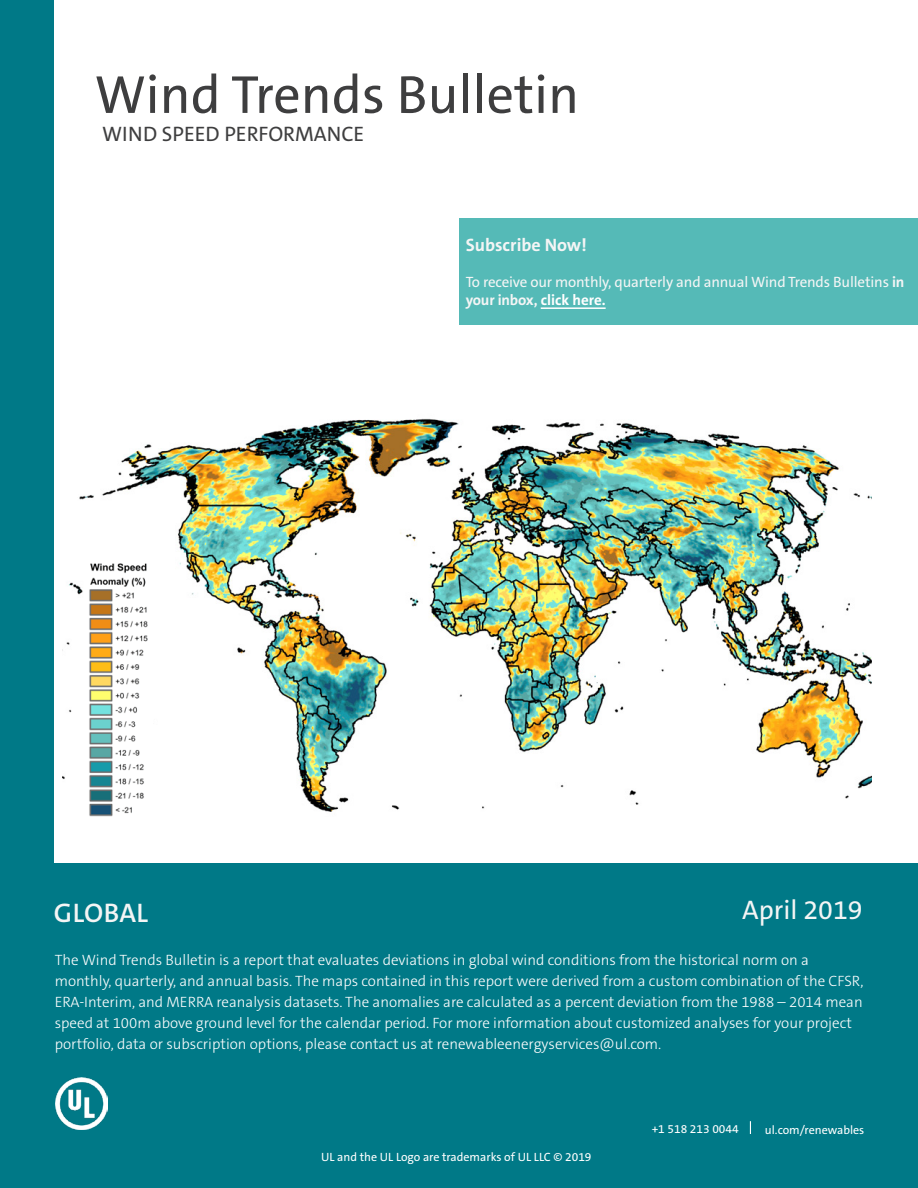
<style>
.page{position:relative;width:918px;height:1188px;background:#fff}
.page>*{position:absolute;margin:0;border:0;box-sizing:border-box;transform-origin:0 0}
.Title_of_Page{font:54px "The Sans C5";color:#3e3e3f}
.Headline{font:27px "The Sans C5";color:#f4f5f5}
.Headline-2{font:600 27px "The Sans C5";letter-spacing:.02em;color:#f4f5f5}
.t1{font:21px "The Sans C5";color:#3e3e3f}
.Headline-3{font:700 18px "The Sans C5";color:#f4f5f5}
.Body_Copy_90__Gray{font:300 15px/21px "The Sans C5";color:#fff}
.Headline-4{font:15px/18px "The Sans C5";letter-spacing:-.01em;color:#f4f5f5}
.t2{font:12px "The Sans C5";color:#fff}
.s1{font-weight:700}
.s2{font-weight:700;color:#fff}
</style>
<div class="page">
<div style="left:2px;top:864px;width:916px;height:324px;background:#007987"></div>
<div style="left:0;top:0;width:54px;height:1188px;background:#007987"></div>
<img style="left:62px;top:418px;width:809px;height:394px">
<img style="left:89px;top:562px;width:64px;height:255px">
<div style="left:459px;top:218px;width:459px;height:107px;background:#55bab7"></div>
<hr style="left:541px;top:307px;width:65px;height:2px;background:#fff">
<svg style="left:750px;top:1121px;width:1px;height:13px"></svg>
<img style="left:55px;top:1077px;width:52px;height:53px">
<p class="Title_of_Page" style="left:94px;top:60px;width:486px">Wind Trends Bulletin</p>
<p class="t1" style="left:102px;top:120px;width:264px">WIND SPEED PERFORMANCE</p>
<p class="Headline-3" style="left:466px;top:234px;width:123px">Subscribe Now!</p>
<p class="Headline-4" style="left:466px;top:273px;width:440px">To receive our monthly, quarterly and annual Wind Trends Bulletins <span class="s1">in your inbox,</span> <span class="s2">click here.</span></p>
<p class="Headline-2" style="left:54px;top:896px;width:96px">GLOBAL</p>
<p class="Headline" style="left:742px;top:892px;width:122px">April 2019</p>
<p class="Body_Copy_90__Gray" style="left:55px;top:950px;width:810px">The Wind Trends Bulletin is a report that evaluates deviations in global wind conditions from the historical norm on a monthly, quarterly, and annual basis. The maps contained in this report were derived from a custom combination of the CFSR, ERA-Interim, and MERRA reanalysis datasets. The anomalies are calculated as a percent deviation from the 1988 – 2014 mean speed at 100m above ground level for the calendar period. For more information about customized analyses for your project portfolio, data or subscription options, please contact us at renewableenergyservices@ul.com.</p>
<p class="t2" style="left:321px;top:1150px;width:272px">UL and the UL Logo are trademarks of UL LLC © 2019</p>
<p class="t2" style="left:652px;top:1121px;width:89px">+1 518 213 0044</p>
<p class="t2" style="left:765px;top:1122px;width:101px">ul.com/renewables</p>
</div>
